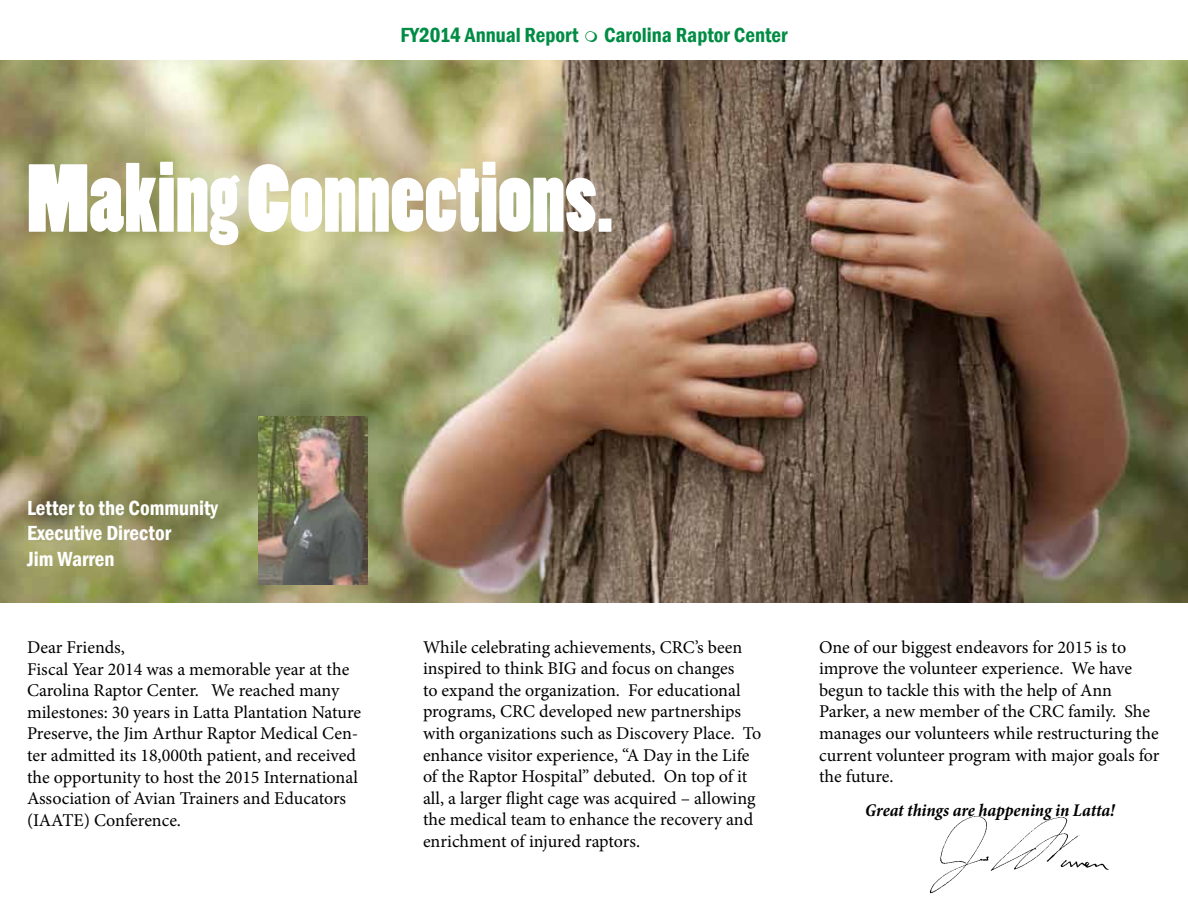
<style>
.page{position:relative;width:1188px;height:918px;background:#fff}
.page>*{position:absolute;margin:0;border:0;box-sizing:border-box;transform-origin:0 0}
.t1{font:90px "Poplar Std";color:#fff}
.t2{font:600 condensed 21px/25.2px "Franklin Gothic";color:#fff}
.t3{font:600 condensed 21px "Franklin Gothic";color:#008c44}
.t4{font:18px/21.6px "Minion Pro";letter-spacing:-.005em;color:#000}
.t5{font:italic 700 condensed 18px "Minion Pro";letter-spacing:-.005em;color:#000}
</style>
<div class="page">
<img style="left:0;top:60px;width:1188px;height:542px">
<img style="left:259px;top:417px;width:109px;height:167px">
<img style="left:929px;top:816px;width:180px;height:78px">
<p class="t3" style="left:400px;top:21px;width:389px">FY2014 Annual Report Carolina Raptor Center</p>
<h1 class="t1" style="left:27px;top:149px;width:588px">Making Connections.</h1>
<p class="t2" style="left:27px;top:495px;width:193px">Letter to the Community<br>Executive Director<br>Jim Warren</p>
<p class="t4" style="left:27px;top:637px;width:336px">Dear Friends,<br>Fiscal Year 2014 was a memorable year at the Carolina Raptor Center. We reached many milestones: 30 years in Latta Plantation Nature Preserve, the Jim Arthur Raptor Medical Cen&shy;ter admitted its 18,000th patient, and received the opportunity to host the 2015 International Association of Avian Trainers and Educators (IAATE) Conference.</p>
<p class="t4" style="left:423px;top:636px;width:340px">While celebrating achievements, CRC’s been inspired to think BIG and focus on changes<br>to expand the organization. For educational programs, CRC developed new partnerships with organizations such as Discovery Place. To enhance visitor experience, “A Day in the Life of the Raptor Hospital” debuted. On top of it all, a larger flight cage was acquired – allowing the medical team to enhance the recovery and enrichment of injured raptors.</p>
<p class="t4" style="left:819px;top:636px;width:342px">One of our biggest endeavors for 2015 is to improve the volunteer experience. We have begun to tackle this with the help of Ann Parker, a new member of the CRC family. She manages our volunteers while restructuring the current volunteer program with major goals for the future.</p>
<p class="t5" style="left:865px;top:798px;width:251px">Great things are happening in Latta!</p>
</div>
